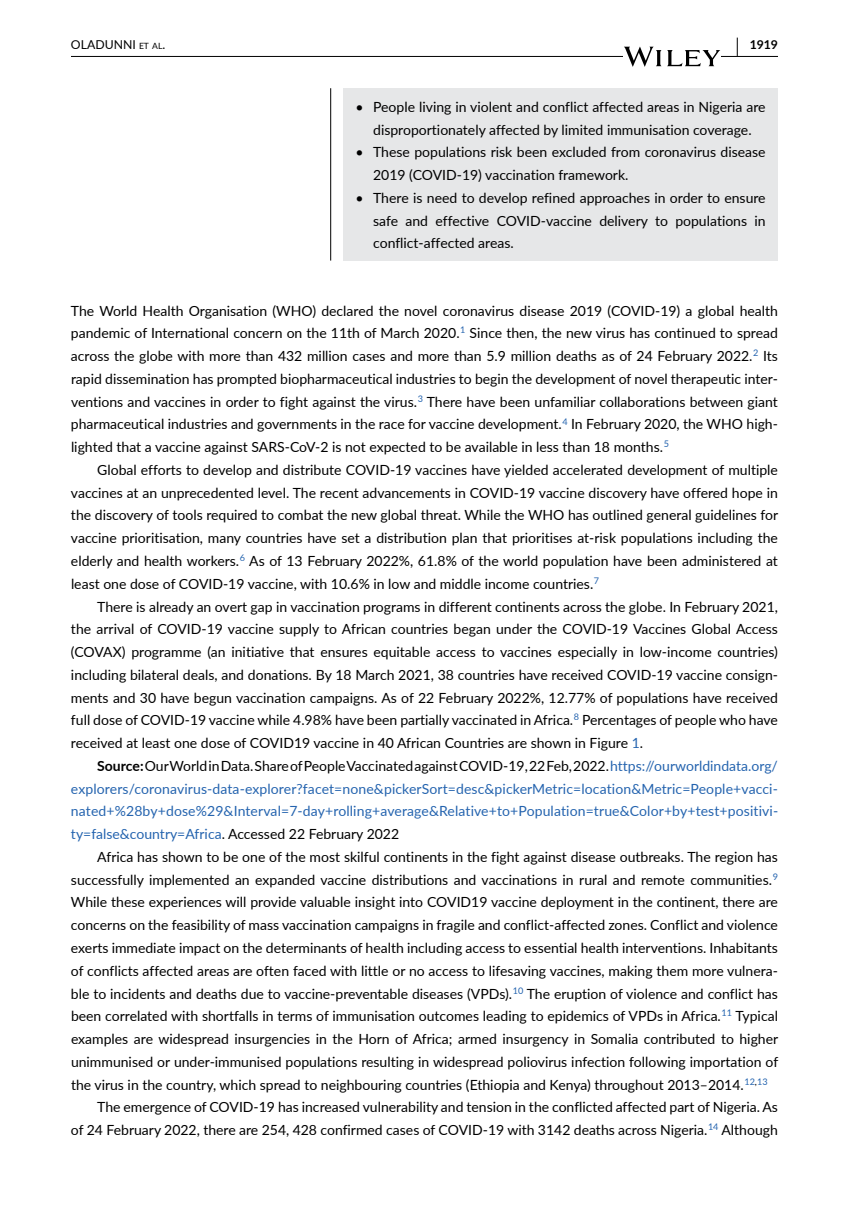
<style>
.page{position:relative;width:849px;height:1221px;background:#fff}
.page>*{position:absolute;margin:0;border:0;box-sizing:border-box;transform-origin:0 0}
.t1{font:14px/22.8px "Lato";color:#000;text-align:justify}
.t2{font:14px/22.8px "Lato";color:#2564af;text-align:justify}
.t3{font:12.25px "Lato";color:#000}
.t4{font:700 12.25px "Lato";color:#000}
.s1{font-size:8.58px}
.s2{color:#2564af}
.s3{font-weight:700;color:#000}
.s4{color:#000}
</style>
<div class="page">
<hr style="left:71px;top:56px;width:706px;height:1px;background:#000">
<svg style="left:623px;top:47px;width:97px;height:20px"></svg>
<svg style="left:736px;top:38px;width:1px;height:18px"></svg>
<div style="left:343px;top:88px;width:434px;height:172px;background:#e6e7e8"></div>
<hr style="left:330px;top:88px;width:1px;height:172px;background:#000">
<p class="t3" style="left:71px;top:36px;width:96px">OLADUNNI <span class="s1">et al</span>.</p>
<p class="t4" style="left:749px;top:36px;width:30px">1919</p>
<p class="t1" style="left:355px;top:95px;width:411px;text-align:center">• People living in violent and conflict affected areas in Nigeria are disproportionately affected by limited immunisation coverage.</p>
<p class="t1" style="left:373px;top:140px;width:394px;text-indent:-18px">• These populations risk been excluded from coronavirus disease<br>2019 (COVID-19) vaccination framework.</p>
<p class="t1" style="left:373px;top:186px;width:394px;text-indent:-18px">• There is need to develop refined approaches in order to ensure safe and effective COVID-vaccine delivery to populations in conflict-affected areas.</p>
<p class="t1" style="left:71px;top:298px;width:708px">The World Health Organisation (WHO) declared the novel coronavirus disease 2019 (COVID-19) a global health pandemic of International concern on the 11th of March 2020. <sup>1</sup> Since then, the new virus has continued to spread across the globe with more than 432 million cases and more than 5.9 million deaths as of 24 February 2022. <sup>2</sup> Its rapid dissemination has prompted biopharmaceutical industries to begin the development of novel therapeutic inter&shy;ventions and vaccines in order to fight against the virus. <sup>3</sup> There have been unfamiliar collaborations between giant pharmaceutical industries and governments in the race for vaccine development. <sup>4</sup> In February 2020, the WHO high&shy;lighted that a vaccine against SARS-CoV-2 is not expected to be available in less than 18 months. <sup>5</sup></p>
<p class="t1" style="left:71px;top:458px;width:708px;text-indent:26px">Global efforts to develop and distribute COVID-19 vaccines have yielded accelerated development of multiple vaccines at an unprecedented level. The recent advancements in COVID-19 vaccine discovery have offered hope in the discovery of tools required to combat the new global threat. While the WHO has outlined general guidelines for vaccine prioritisation, many countries have set a distribution plan that prioritises at-risk populations including the elderly and health workers. <sup>6</sup> As of 13 February 2022%, 61.8% of the world population have been administered at least one dose of COVID-19 vaccine, with 10.6% in low and middle income countries. <sup>7</sup></p>
<p class="t1" style="left:71px;top:594px;width:708px;text-indent:26px">There is already an overt gap in vaccination programs in different continents across the globe. In February 2021, the arrival of COVID-19 vaccine supply to African countries began under the COVID-19 Vaccines Global Access (COVAX) programme (an initiative that ensures equitable access to vaccines especially in low-income countries) including bilateral deals, and donations. By 18 March 2021, 38 countries have received COVID-19 vaccine consign&shy;ments and 30 have begun vaccination campaigns. As of 22 February 2022%, 12.77% of populations have received full dose of COVID-19 vaccine while 4.98% have been partially vaccinated in Africa. <sup>8</sup> Percentages of people who have received at least one dose of COVID19 vaccine in 40 African Countries are shown in Figure <span class="s2">1</span>.</p>
<p class="t2" style="left:71px;top:753px;width:708px;text-indent:26px"><span class="s3">Source:</span> <span class="s4">Our World in Data. Share of People Vaccinated against COVID-19, 22 Feb, 2022.</span> https://ourworldindata.org/ explorers/coronavirus-data-explorer?facet=none&amp;pickerSort=desc&amp;pickerMetric=location&amp;Metric=People+vacci&shy;nated+%28by+dose%29&amp;Interval=7-day+rolling+average&amp;Relative+to+Population=true&amp;Color+by+test+positivi&shy;ty=false&amp;country=Africa<span class="s4">. Accessed 22 February 2022</span></p>
<p class="t1" style="left:97px;top:844px;width:682px">Africa has shown to be one of the most skilful continents in the fight against disease outbreaks. The region has</p>
<p class="t1" style="left:71px;top:867px;width:708px">successfully implemented an expanded vaccine distributions and vaccinations in rural and remote communities. <sup>9</sup></p>
<p class="t1" style="left:71px;top:890px;width:708px">While these experiences will provide valuable insight into COVID19 vaccine deployment in the continent, there are</p>
<p class="t1" style="left:71px;top:913px;width:708px">concerns on the feasibility of mass vaccination campaigns in fragile and conflict-affected zones. Conflict and violence</p>
<p class="t1" style="left:71px;top:935px;width:708px">exerts immediate impact on the determinants of health including access to essential health interventions. Inhabitants</p>
<p class="t1" style="left:71px;top:958px;width:708px">of conflicts affected areas are often faced with little or no access to lifesaving vaccines, making them more vulnera-</p>
<p class="t1" style="left:71px;top:981px;width:708px">ble to incidents and deaths due to vaccine-preventable diseases (VPDs). <sup>10</sup> The eruption of violence and conflict has</p>
<p class="t1" style="left:71px;top:1004px;width:708px">been correlated with shortfalls in terms of immunisation outcomes leading to epidemics of VPDs in Africa. <sup>11</sup> Typical</p>
<p class="t1" style="left:71px;top:1026px;width:708px">examples are widespread insurgencies in the Horn of Africa; armed insurgency in Somalia contributed to higher</p>
<p class="t1" style="left:71px;top:1049px;width:708px">unimmunised or under-immunised populations resulting in widespread poliovirus infection following importation of</p>
<p class="t1" style="left:71px;top:1072px;width:698px">the virus in the country, which spread to neighbouring countries (Ethiopia and Kenya) throughout 2013–2014. <sup>12</sup><sup>,</sup><sup>13</sup></p>
<p class="t1" style="left:97px;top:1095px;width:682px">The emergence of COVID-19 has increased vulnerability and tension in the conflicted affected part of Nigeria. As</p>
<p class="t1" style="left:71px;top:1117px;width:708px">of 24 February 2022, there are 254, 428 confirmed cases of COVID-19 with 3142 deaths across Nigeria. <sup>14</sup> Although</p>
</div>
